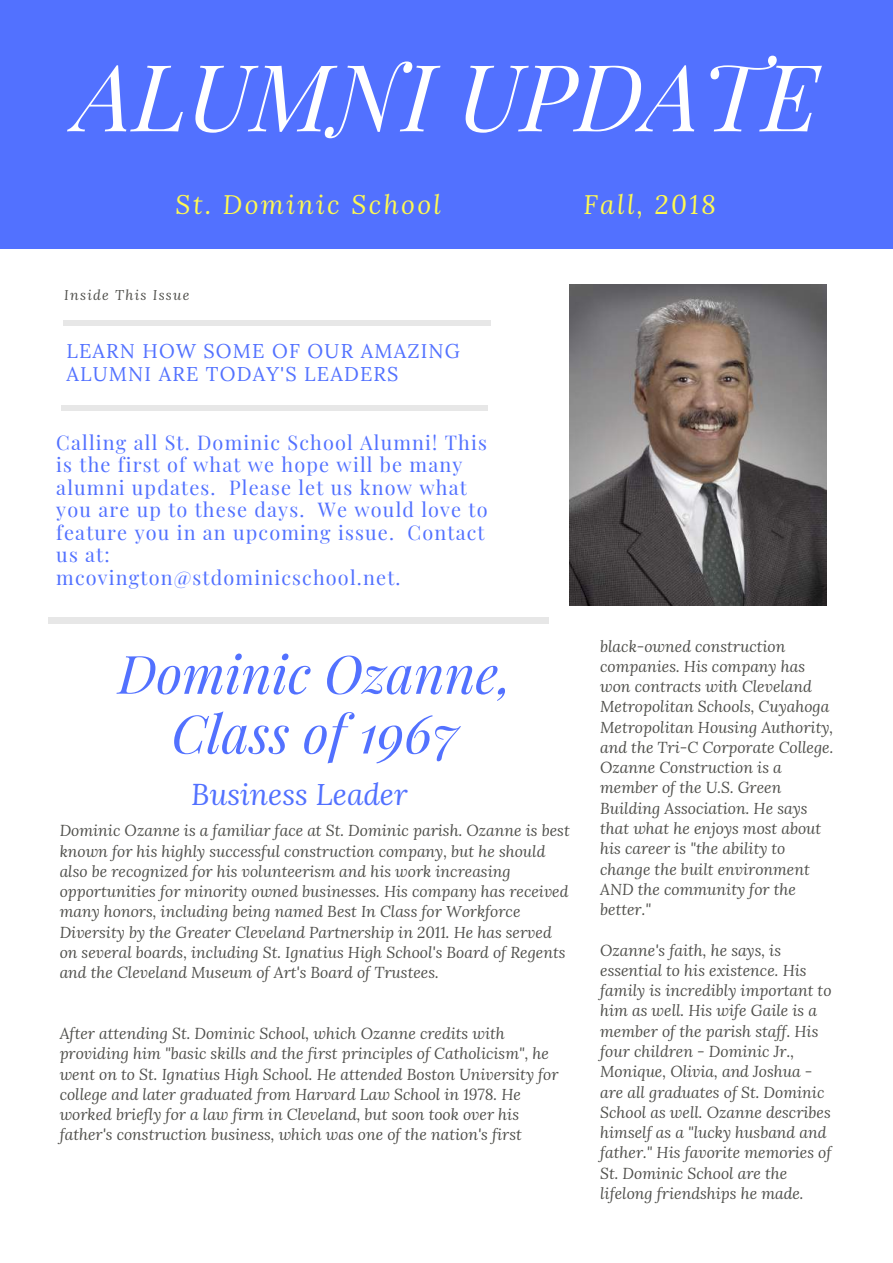
<style>
.page{position:relative;width:893px;height:1263px;background:#fff}
.page>*{position:absolute;margin:0;border:0;box-sizing:border-box;transform-origin:0 0}
.t1{font:italic 92.7px "Playfair Display";color:#fff}
.t2{font:italic 52.95px/59.7px "Playfair Display";color:#5271ff;text-align:center}
.t3{font:italic 29.85px "Lora";color:#5271ff}
.t4{font:italic 26.55px "Lora";letter-spacing:.09em;color:#fff952}
.t5{font:19.8px/22.5px "Playfair Display";letter-spacing:.06em;color:#5271ff}
.t6{font:19.8px/22.5px "Lora";letter-spacing:.06em;color:#5271ff}
.t7{font:italic 15.75px/20.2px "Lora";color:#4f4f4b}
.t8{font:italic 14.1px "Lora";letter-spacing:.09em;color:#4f4f4b}
</style>
<div class="page">
<div style="left:0;top:0;width:893px;height:249px;background:#5271ff"></div>
<div style="left:63px;top:320px;width:428px;height:5px;background:#e7e7e7"></div>
<div style="left:61px;top:405px;width:426px;height:6px;background:#e7e7e7"></div>
<div style="left:49px;top:617px;width:500px;height:7px;background:#e7e7e7"></div>
<img style="left:570px;top:285px;width:256px;height:321px">
<h1 class="t1" style="left:75px;top:31px;width:745px">ALUMNI UPDATE</h1>
<h3 class="t4" style="left:176px;top:187px;width:267px">St. Dominic School</h3>
<h3 class="t4" style="left:583px;top:187px;width:134px">Fall, 2018</h3>
<p class="t8" style="left:64px;top:286px;width:127px">Inside This Issue</p>
<p class="t6" style="left:66px;top:340px;width:395px">LEARN HOW SOME OF OUR AMAZING<br>ALUMNI ARE TODAY'S LEADERS</p>
<p class="t5" style="left:56px;top:430px;width:433px">Calling all St. Dominic School Alumni! This is the first of what we hope will be many alumni updates. Please let us know what you are up to these days. We would love to feature you in an upcoming issue. Contact us at:<br>mcovington@stdominicschool.net.</p>
<h2 class="t2" style="left:118px;top:642px;width:395px">Dominic Ozanne,<br>Class of 1967</h2>
<h3 class="t3" style="left:191px;top:774px;width:218px">Business Leader</h3>
<p class="t7" style="left:60px;top:820px;width:512px">Dominic Ozanne is a familiar face at St. Dominic parish. Ozanne is best known for his highly successful construction company, but he should also be recognized for his volunteerism and his work increasing opportunities for minority owned businesses. His company has received many honors, including being named Best In Class for Workforce Diversity by the Greater Cleveland Partnership in 2011. He has served on several boards, including St. Ignatius High School's Board of Regents and the Cleveland Museum of Art's Board of Trustees.</p>
<p class="t7" style="left:60px;top:1023px;width:500px">After attending St. Dominic School, which Ozanne credits with providing him "basic skills and the first principles of Catholicism", he went on to St. Ignatius High School. He attended Boston University for college and later graduated from Harvard Law School in 1978. He worked briefly for a law firm in Cleveland, but soon took over his father's construction business, which was one of the nation's first</p>
<p class="t7" style="left:600px;top:635px;width:235px">black-owned construction companies. His company has won contracts with Cleveland<br>Metropolitan Schools, Cuyahoga<br>Metropolitan Housing Authority, and the Tri-C Corporate College.<br>Ozanne Construction is a member of the U.S. Green<br>Building Association. He says that what he enjoys most about his career is "the ability to change the built environment<br>AND the community for the better."</p>
<p class="t7" style="left:600px;top:939px;width:233px">Ozanne's faith, he says, is essential to his existence. His family is incredibly important to him as well. His wife Gaile is a member of the parish staff. His four children - Dominic Jr.,<br>Monique, Olivia, and Joshua - are all graduates of St. Dominic<br>School as well. Ozanne describes himself as a "lucky husband and father." His favorite memories of<br>St. Dominic School are the lifelong friendships he made.</p>
</div>
